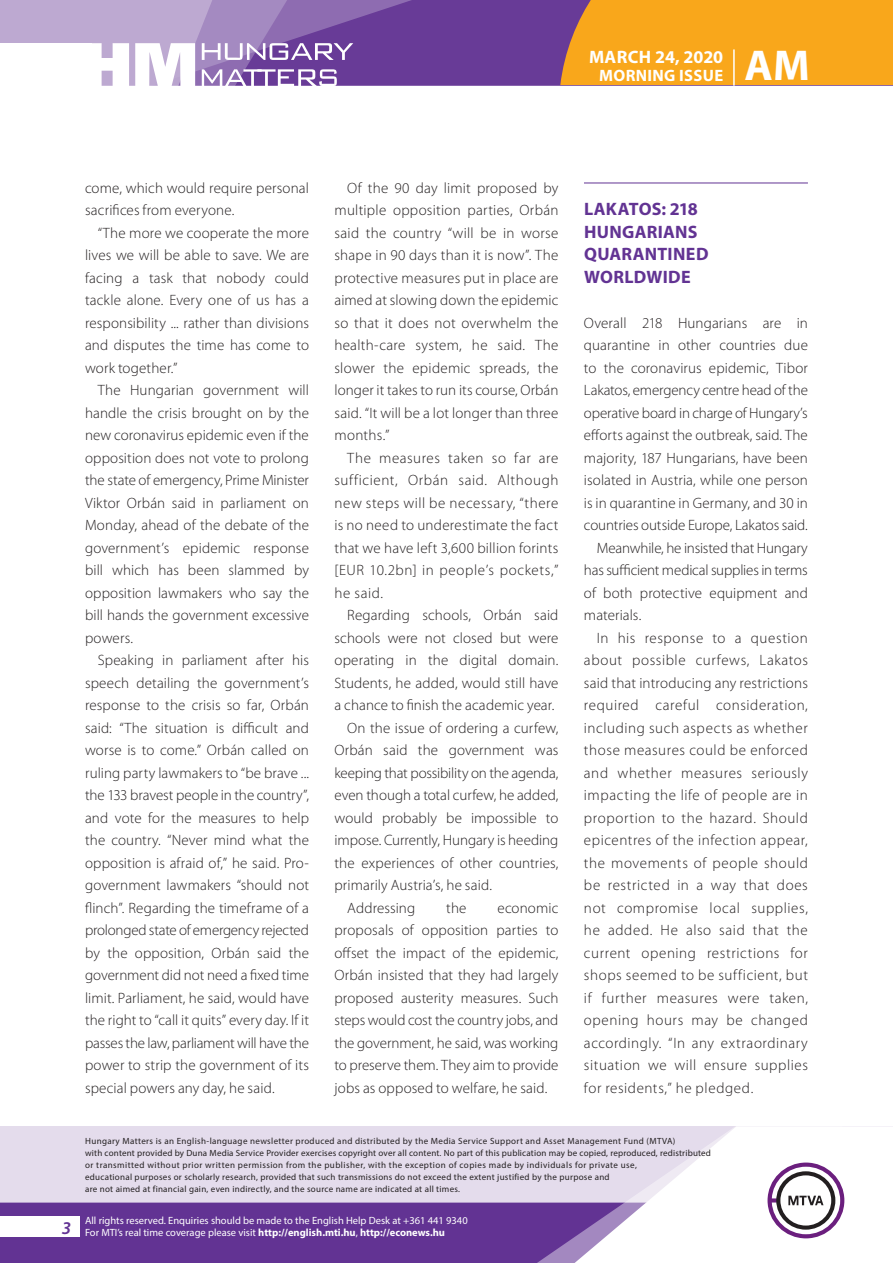
<style>
.page{position:relative;width:893px;height:1263px;background:#fff}
.page>*{position:absolute;margin:0;border:0;box-sizing:border-box;transform-origin:0 0}
.t1{font:700 43.35px "Myriad Pro";color:#fff}
._01_cimsor{font:700 18px/22.5px "Myriad Pro";letter-spacing:.015em;color:#623393}
.t2{font:700 18px "Myriad Pro";letter-spacing:.01em;color:#fff}
.t3{font:italic 600 18px "Myriad Pro";color:#623393}
.t4{font:700 16.5px "Myriad Pro";letter-spacing:.02em;color:#fff}
._03_kenyer_szöveg-2{font:300 15px/22.5px "Myriad Pro";letter-spacing:.01em;color:#231f20;text-align:justify}
._03_kenyer_szöveg-1{font:300 15px/22.5px "Myriad Pro";letter-spacing:-.005em;color:#231f20;text-align:justify}
.t5{font:10.5px/12px "Myriad Pro";color:#fff}
.t6{font:9px/12px "Myriad Pro";letter-spacing:.03em;color:#231f20}
.s1{font-weight:700}
</style>
<div class="page">
<div style="left:0;top:1126px;width:893px;height:137px;background:#e4dcec"></div>
<div style="left:0;top:1202px;width:506px;height:61px;background:#623393"></div>
<svg style="left:506px;top:1202px;width:69px;height:61px;background:#6b3e99"></svg>
<svg style="left:575px;top:1126px;width:318px;height:137px"></svg>
<div style="left:0;top:1216px;width:79px;height:20px;background:#fff"></div>
<div style="left:0;top:0;width:893px;height:85px;background:#683b97"></div>
<div style="left:560px;top:0;width:333px;height:85px;background:#f9a71b"></div>
<hr style="left:733px;top:49px;width:2px;height:37px;background:#fff">
<svg style="left:0;top:0;width:479px;height:86px"></svg>
<hr style="left:584px;top:183px;width:224px;height:1px;background:#623393">
<p class="t2" style="left:589px;top:45px;width:136px">MARCH 24, 2020</p>
<p class="t4" style="left:599px;top:65px;width:125px">MORNING ISSUE</p>
<h1 class="t1" style="left:745px;top:37px;width:67px">AM</h1>
<p class="_03_kenyer_szöveg-2" style="left:85px;top:176px;width:225px">come, which would require personal sacrifices from everyone.</p>
<p class="_03_kenyer_szöveg-2" style="left:85px;top:221px;width:225px;text-indent:13px">“The more we cooperate the more lives we will be able to save. We are facing a task that nobody could tackle alone. Every one of us has a responsibility ... rather than divisions and disputes the time has come to work together.”</p>
<p class="_03_kenyer_szöveg-2" style="left:85px;top:379px;width:225px;text-indent:13px">The Hungarian government will handle the crisis brought on by the new coronavirus epidemic even if the opposition does not vote to prolong the state of emergency, Prime Minister Viktor Orbán said in parliament on Monday, ahead of the debate of the government’s epidemic response bill which has been slammed by opposition lawmakers who say the bill hands the government excessive powers.</p>
<p class="_03_kenyer_szöveg-2" style="left:85px;top:649px;width:225px;text-indent:13px">Speaking in parliament after his speech detailing the government’s response to the crisis so far, Orbán said: “The situation is difficult and worse is to come.” Orbán called on ruling party lawmakers to “be brave ... the 133 bravest people in the country”, and vote for the measures to help the country. “Never mind what the opposition is afraid of,” he said. Pro&shy;government lawmakers “should not flinch”. Regarding the timeframe of a prolonged state of emergency rejected by the opposition, Orbán said the government did not need a fixed time limit. Parliament, he said, would have the right to “call it quits” every day. If it passes the law, parliament will have the power to strip the government of its special powers any day, he said.</p>
<p class="_03_kenyer_szöveg-2" style="left:334px;top:176px;width:225px;text-indent:13px">Of the 90 day limit proposed by multiple opposition parties, Orbán said the country “will be in worse shape in 90 days than it is now”. The protective measures put in place are aimed at slowing down the epidemic so that it does not overwhelm the health-care system, he said. The slower the epidemic spreads, the longer it takes to run its course, Orbán said. “It will be a lot longer than three months.”</p>
<p class="_03_kenyer_szöveg-2" style="left:334px;top:446px;width:225px;text-indent:13px">The measures taken so far are sufficient, Orbán said. Although new steps will be necessary, “there is no need to underestimate the fact that we have left 3,600 billion forints [EUR 10.2bn] in people’s pockets,” he said.</p>
<p class="_03_kenyer_szöveg-2" style="left:334px;top:604px;width:225px;text-indent:13px">Regarding schools, Orbán said schools were not closed but were operating in the digital domain.<br>Students, he added, would still have a chance to finish the academic year.</p>
<p class="_03_kenyer_szöveg-2" style="left:334px;top:716px;width:225px;text-indent:13px">On the issue of ordering a curfew, Orbán said the government was keeping that possibility on the agenda, even though a total curfew, he added, would probably be impossible to impose. Currently, Hungary is heeding the experiences of other countries, primarily Austria’s, he said.</p>
<p class="_03_kenyer_szöveg-2" style="left:347px;top:896px;width:70px">Addressing</p>
<p class="_03_kenyer_szöveg-2" style="left:446px;top:896px;width:22px">the</p>
<p class="_03_kenyer_szöveg-2" style="left:334px;top:896px;width:225px;text-indent:163px">economic proposals of opposition parties to offset the impact of the epidemic, Orbán insisted that they had largely proposed austerity measures. Such steps would cost the country jobs, and the government, he said, was working to preserve them. They aim to provide jobs as opposed to welfare, he said.</p>
<p class="_01_cimsor" style="left:584px;top:197px;width:126px">LAKATOS: 218<br>HUNGARIANS<br>QUARANTINED<br>WORLDWIDE</p>
<p class="_03_kenyer_szöveg-1" style="left:584px;top:311px;width:225px">Overall 218 Hungarians are in quarantine in other countries due to the coronavirus epidemic, Tibor Lakatos, emergency centre head of the operative board in charge of Hungary’s efforts against the outbreak, said. The majority, 187 Hungarians, have been isolated in Austria, while one person is in quarantine in Germany, and 30 in countries outside Europe, Lakatos said.</p>
<p class="_03_kenyer_szöveg-2" style="left:584px;top:536px;width:225px;text-indent:13px">Meanwhile, he insisted that Hungary has sufficient medical supplies in terms of both protective equipment and materials.</p>
<p class="_03_kenyer_szöveg-2" style="left:584px;top:626px;width:225px;text-indent:13px">In his response to a question about possible curfews, Lakatos said that introducing any restrictions required careful consideration, including such aspects as whether those measures could be enforced and whether measures seriously impacting the life of people are in proportion to the hazard. Should epicentres of the infection appear, the movements of people should be restricted in a way that does not compromise local supplies, he added. He also said that the current opening restrictions for shops seemed to be sufficient, but if further measures were taken, opening hours may be changed accordingly. “In any extraordinary situation we will ensure supplies for residents,” he pledged.</p>
<p class="t3" style="left:62px;top:1217px;width:11px">3</p>
<p class="t6" style="left:85px;top:1134px;width:627px">Hungary Matters is an English-language newsletter produced and distributed by the Media Service Support and Asset Management Fund (MTVA)<br>with content provided by Duna Media Service Provider exercises copyright over all content. No part of this publication may be copied, reproduced, redistributed or transmitted without prior written permission from the publisher, with the exception of copies made by individuals for private use,<br>educational purposes or scholarly research, provided that such transmissions do not exceed the extent justified by the purpose and<br>are not aimed at financial gain, even indirectly, and the source name are indicated at all times.</p>
<p class="t5" style="left:85px;top:1214px;width:384px">All rights reserved. Enquiries should be made to the English Help Desk at +361 441 9340<br>For MTI’s real time coverage please visit <span class="s1">http://english.mti.hu</span>, <span class="s1">http://econews.hu</span></p>
</div>
